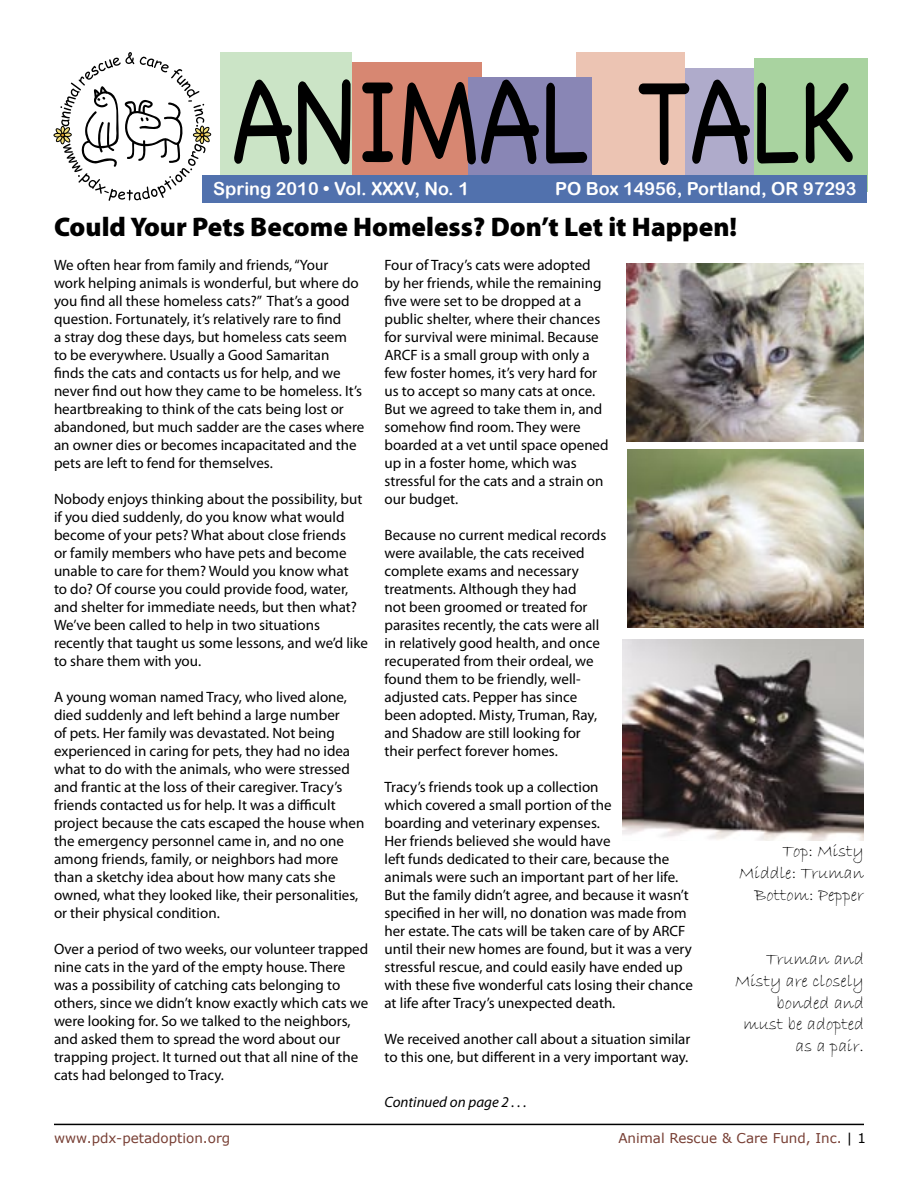
<style>
.page{position:relative;width:918px;height:1188px;background:#fff}
.page>*{position:absolute;margin:0;border:0;box-sizing:border-box;transform-origin:0 0}
.headline_1{font:900 27px "Myriad Pro";color:#000}
.t1{font:18px/21.6px "Bradley Hand ITC";color:#000;text-align:right}
.t2{font:18px "Arial Rounded MT Bold";color:#fff}
.body{font:15px/18px "Myriad Pro";color:#000}
.body-2{font:italic 15px "Myriad Pro";color:#000}
.t3{font:13.5px "Verdana";color:#773e33}
.s1{color:#000}
</style>
<div class="page">
<div style="left:682px;top:68px;width:83px;height:113px;background:#afabcb"></div>
<div style="left:340px;top:62px;width:142px;height:124px;background:#d78772"></div>
<hr style="left:54px;top:1124px;width:810px;height:1px;background:#000">
<div style="left:577px;top:52px;width:108px;height:138px;background:#ecc4b3"></div>
<div style="left:220px;top:52px;width:131px;height:141px;background:#cbe4c6"></div>
<svg style="left:54px;top:52px;width:157px;height:149px"></svg>
<div style="left:469px;top:77px;width:123px;height:115px;background:#8986b5"></div>
<div style="left:754px;top:58px;width:113px;height:133px;background:#a9d3a0"></div>
<div style="left:203px;top:175px;width:664px;height:27px;background:#5171ad"></div>
<svg style="left:234px;top:79px;width:619px;height:86px"></svg>
<img style="left:628px;top:450px;width:236px;height:177px">
<img style="left:626px;top:263px;width:238px;height:179px">
<img style="left:622px;top:639px;width:242px;height:201px">
<p class="t2" style="left:213px;top:178px;width:257px">Spring 2010 • Vol. XXXV, No. 1</p>
<p class="t2" style="left:555px;top:178px;width:303px">PO Box 14956, Portland, OR 97293</p>
<p class="headline_1" style="left:54px;top:212px;width:685px">Could Your Pets Become Homeless? Don’t Let it Happen!</p>
<p class="body" style="left:54px;top:257px;width:312px">We often hear from family and friends, “Your<br>work helping animals is wonderful, but where do you find all these homeless cats?” That’s a good question. Fortunately, it’s relatively rare to find<br>a stray dog these days, but homeless cats seem<br>to be everywhere. Usually a Good Samaritan<br>finds the cats and contacts us for help, and we never find out how they came to be homeless. It’s heartbreaking to think of the cats being lost or abandoned, but much sadder are the cases where an owner dies or becomes incapacitated and the pets are left to fend for themselves.</p>
<p class="body" style="left:54px;top:491px;width:316px">Nobody enjoys thinking about the possibility, but if you died suddenly, do you know what would become of your pets? What about close friends<br>or family members who have pets and become unable to care for them? Would you know what<br>to do? Of course you could provide food, water, and shelter for immediate needs, but then what?<br>We’ve been called to help in two situations recently that taught us some lessons, and we’d like to share them with you.</p>
<p class="body" style="left:54px;top:689px;width:312px">A young woman named Tracy, who lived alone, died suddenly and left behind a large number<br>of pets. Her family was devastated. Not being experienced in caring for pets, they had no idea what to do with the animals, who were stressed and frantic at the loss of their caregiver. Tracy’s friends contacted us for help. It was a difficult project because the cats escaped the house when the emergency personnel came in, and no one among friends, family, or neighbors had more than a sketchy idea about how many cats she owned, what they looked like, their personalities, or their physical condition.</p>
<p class="body" style="left:54px;top:941px;width:316px">Over a period of two weeks, our volunteer trapped nine cats in the yard of the empty house. There was a possibility of catching cats belonging to others, since we didn’t know exactly which cats we were looking for. So we talked to the neighbors, and asked them to spread the word about our trapping project. It turned out that all nine of the cats had belonged to Tracy.</p>
<p class="body" style="left:384px;top:257px;width:226px">Four of Tracy’s cats were adopted by her friends, while the remaining five were set to be dropped at a public shelter, where their chances for survival were minimal. Because<br>ARCF is a small group with only a few foster homes, it’s very hard for us to accept so many cats at once.<br>But we agreed to take them in, and somehow find room. They were boarded at a vet until space opened up in a foster home, which was stressful for the cats and a strain on our budget.</p>
<p class="body" style="left:384px;top:527px;width:223px">Because no current medical records were available, the cats received complete exams and necessary treatments. Although they had<br>not been groomed or treated for parasites recently, the cats were all in relatively good health, and once recuperated from their ordeal, we found them to be friendly, well&shy;adjusted cats. Pepper has since been adopted. Misty, Truman, Ray, and Shadow are still looking for their perfect forever homes.</p>
<p class="body" style="left:384px;top:779px;width:310px">Tracy’s friends took up a collection<br>which covered a small portion of the<br>boarding and veterinary expenses.<br>Her friends believed she would have<br>left funds dedicated to their care, because the animals were such an important part of her life.<br>But the family didn’t agree, and because it wasn’t specified in her will, no donation was made from her estate. The cats will be taken care of by ARCF until their new homes are found, but it was a very stressful rescue, and could easily have ended up with these five wonderful cats losing their chance at life after Tracy’s unexpected death.</p>
<p class="body" style="left:384px;top:1031px;width:307px">We received another call about a situation similar to this one, but different in a very important way.</p>
<p class="body-2" style="left:384px;top:1094px;width:144px">Continued on page 2 . . .</p>
<p class="t1" style="left:782px;top:841px;width:83px">Top: Misty</p>
<p class="t1" style="left:739px;top:862px;width:126px">Middle: Truman</p>
<p class="t1" style="left:755px;top:884px;width:111px">Bottom: Pepper</p>
<p class="t1" style="left:735px;top:949px;width:130px">Truman and<br>Misty are closely bonded and must be adopted as a pair.</p>
<p class="t3" style="left:54px;top:1130px;width:178px">www.pdx-petadoption.org</p>
<p class="t3" style="left:618px;top:1130px;width:249px">Animal Rescue &amp; Care Fund, Inc. <span class="s1">| 1</span></p>
</div>
